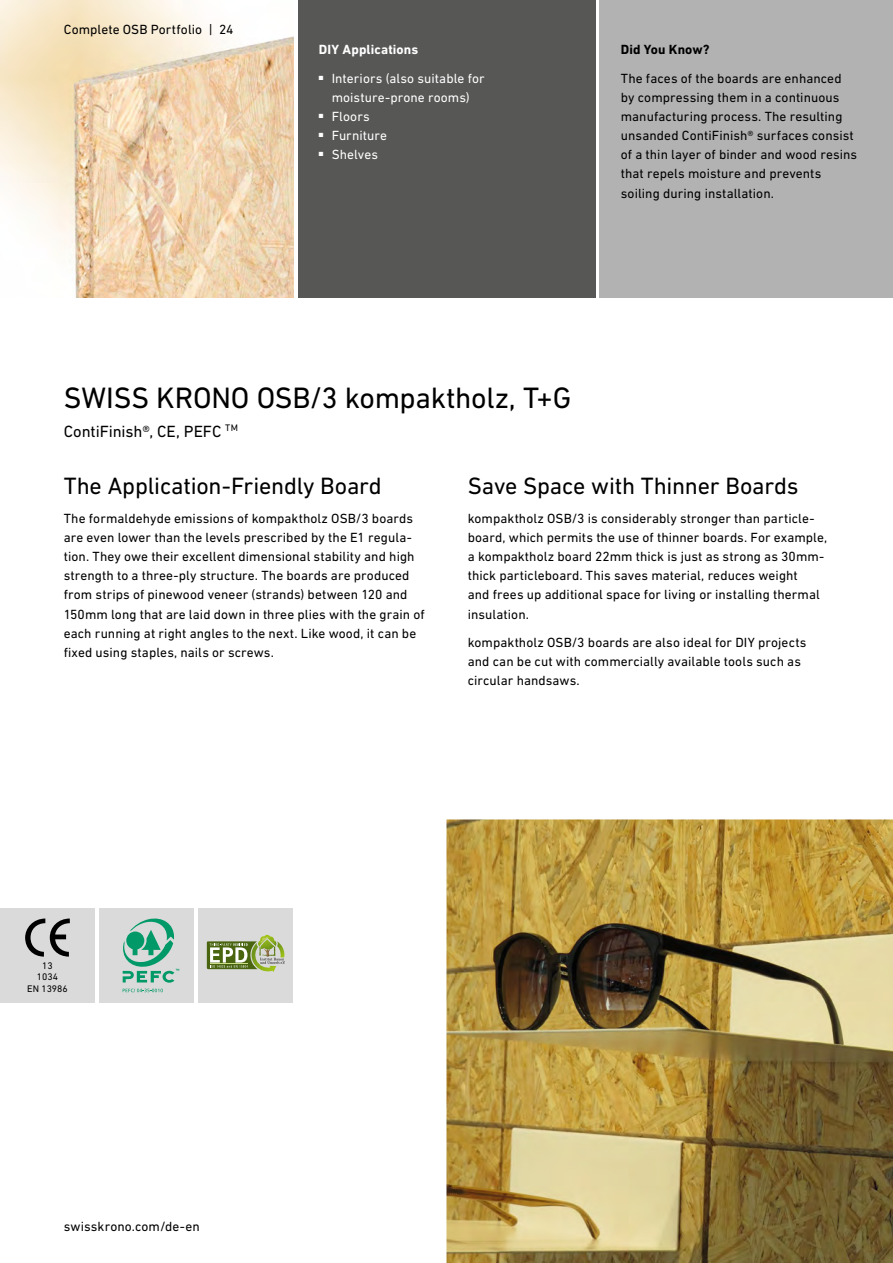
<style>
.page{position:relative;width:893px;height:1263px;background:#fff}
.page>*{position:absolute;margin:0;border:0;box-sizing:border-box;transform-origin:0 0}
.t1{font:30px "DIN Next LT Pro";letter-spacing:-.01em;color:#000}
.t2{font:24px "DIN Next LT Pro";letter-spacing:-.01em;color:#000}
.t3{font:16.5px "DIN Next LT Pro";letter-spacing:-.005em;color:#000}
.t4{font:13.5px/19.2px "DIN Next LT Pro";letter-spacing:.005em;color:#000}
.t5{font:13.5px/19.2px "DIN Next LT Pro";letter-spacing:.005em;color:#fff;text-align:center}
.t6{font:700 13.5px "DIN Next LT Pro";letter-spacing:.01em;color:#fff}
.t7{font:700 13.5px "DIN Next LT Pro";letter-spacing:.01em;color:#000}
.t8{font:9.75px/11.7px "DIN Next LT Pro";color:#000;text-align:center}
</style>
<div class="page">
<img style="left:0;top:0;width:293px;height:298px">
<div style="left:298px;top:0;width:297px;height:298px;background:#575756"></div>
<div style="left:600px;top:0;width:293px;height:298px;background:#b3b2b2"></div>
<div style="left:0;top:908px;width:95px;height:95px;background:#dadada"></div>
<svg style="left:25px;top:918px;width:45px;height:38px"></svg>
<div style="left:99px;top:908px;width:95px;height:95px;background:#dadada"></div>
<svg style="left:123px;top:918px;width:56px;height:65px"></svg>
<svg style="left:123px;top:989px;width:40px;height:3px"></svg>
<div style="left:198px;top:908px;width:95px;height:95px;background:#dadada"></div>
<svg style="left:207px;top:936px;width:78px;height:36px"></svg>
<hr style="left:210px;top:964px;width:38px;height:1px;background:#ccdc84">
<img style="left:446px;top:819px;width:447px;height:444px">
<p class="t4" style="left:64px;top:20px;width:171px">Complete OSB Portfolio | 24</p>
<p class="t6" style="left:319px;top:42px;width:101px">DIY Applications</p>
<p class="t5" style="left:319px;top:68px;width:167px">■ Interiors (also suitable for moisture-prone rooms)</p>
<p class="t5" style="left:319px;top:107px;width:52px">■ Floors</p>
<p class="t5" style="left:319px;top:126px;width:70px">■ Furniture</p>
<p class="t5" style="left:319px;top:145px;width:61px">■ Shelves</p>
<p class="t7" style="left:621px;top:42px;width:90px">Did You Know?</p>
<p class="t4" style="left:621px;top:68px;width:238px">The faces of the boards are enhanced by compressing them in a continuous manufacturing process. The resulting unsanded ContiFinish® surfaces consist of a thin layer of binder and wood resins that repels moisture and prevents soiling during installation.</p>
<h1 class="t1" style="left:64px;top:380px;width:509px">SWISS KRONO OSB/3 kompaktholz, T+G</h1>
<p class="t3" style="left:64px;top:422px;width:176px">ContiFinish®, CE, PEFC <sup>TM</sup></p>
<h2 class="t2" style="left:64px;top:472px;width:320px">The Application-Friendly Board</h2>
<p class="t4" style="left:64px;top:508px;width:363px">The formaldehyde emissions of kompaktholz OSB/3 boards are even lower than the levels prescribed by the E1 regula&shy;tion. They owe their excellent dimensional stability and high strength to a three-ply structure. The boards are produced from strips of pinewood veneer (strands) between 120 and 150mm long that are laid down in three plies with the grain of each running at right angles to the next. Like wood, it can be fixed using staples, nails or screws.</p>
<h2 class="t2" style="left:468px;top:472px;width:332px">Save Space with Thinner Boards</h2>
<p class="t4" style="left:468px;top:508px;width:361px">kompaktholz OSB/3 is considerably stronger than particle&shy;board, which permits the use of thinner boards. For example, a kompaktholz board 22mm thick is just as strong as 30mm&shy;thick particleboard. This saves material, reduces weight<br>and frees up additional space for living or installing thermal insulation.</p>
<p class="t4" style="left:468px;top:633px;width:340px">kompaktholz OSB/3 boards are also ideal for DIY projects and can be cut with commercially available tools such as circular handsaws.</p>
<p class="t8" style="left:27px;top:959px;width:42px">13<br>1034<br>EN 13986</p>
<p class="t4" style="left:64px;top:1216px;width:137px">swisskrono.com/de-en</p>
</div>
